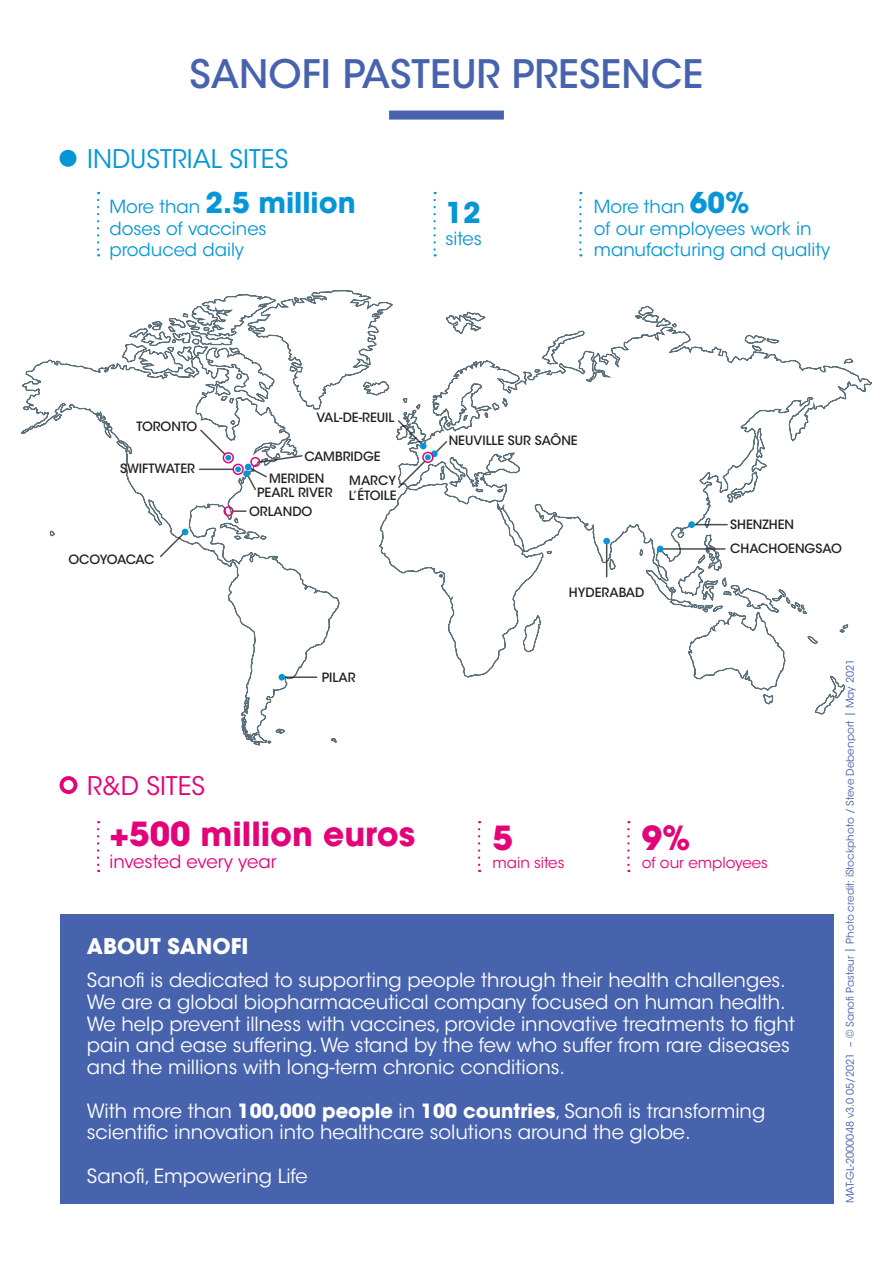
<style>
.page{position:relative;width:893px;height:1263px;background:#fff}
.page>*{position:absolute;margin:0;border:0;box-sizing:border-box;transform-origin:0 0}
.t1{font:500 39px "ITC Avant Garde Std";color:#4863ae}
.t2{font:700 33px "ITC Avant Garde Std";color:#e40278}
.t3{font:700 28.5px "ITC Avant Garde Std";color:#0696d7}
.NOMS_PAYS{font:25.5px "ITC Avant Garde Std";color:#0696d7}
.NOMS_PAYS-2{font:25.5px "ITC Avant Garde Std";color:#e40278}
.t4{font:700 21.45px "ITC Avant Garde Std";color:#fff}
.t5{font:19.5px/21.8px "ITC Avant Garde Std";color:#fff}
.t6{font:18px/21.6px "ITC Avant Garde Std";color:#0696d7}
.t7{font:18px "ITC Avant Garde Std";color:#e40278}
.t8{font:15px "ITC Avant Garde Std";color:#e40278}
.NOMS_PAYS-3{font:500 12.75px "ITC Avant Garde Std";color:#231f20}
.NOMS_PAYS-4{font:500 12.75px "ITC Avant Garde Std";letter-spacing:-.045em;color:#231f20}
.Txt_Key_Facts{font:10.5px "ITC Avant Garde Std";color:#4863ae}
.s1{font-weight:400;font-size:18px}
.s2{font-weight:700;font-size:28.5px}
.s3{font-weight:700}
</style>
<div class="page">
<div style="left:60px;top:914px;width:773px;height:289px;background:#4863ae"></div>
<div style="left:60px;top:150px;width:17px;height:17px;background:#0696d7;border-radius:50%"></div>
<div style="left:60px;top:776px;width:17px;height:18px;border:4px solid #e40278;border-radius:50%"></div>
<svg style="left:97px;top:200px;width:2px;height:56px"></svg>
<svg style="left:433px;top:200px;width:3px;height:56px"></svg>
<svg style="left:579px;top:200px;width:2px;height:56px"></svg>
<svg style="left:478px;top:829px;width:2px;height:43px"></svg>
<svg style="left:97px;top:829px;width:2px;height:43px"></svg>
<svg style="left:627px;top:829px;width:2px;height:43px"></svg>
<div style="left:389px;top:111px;width:115px;height:9px;background:#4863ae"></div>
<svg style="left:21px;top:290px;width:851px;height:456px"></svg>
<svg style="left:159px;top:529px;width:29px;height:29px"></svg>
<hr style="left:285px;top:676px;width:32px;height:2px;background:#231f20">
<svg style="left:279px;top:674px;width:6px;height:6px"></svg>
<svg style="left:234px;top:510px;width:12px;height:2px"></svg>
<div style="left:223px;top:506px;width:11px;height:10px;border:2px solid #e40278;border-radius:50%"></div>
<svg style="left:199px;top:428px;width:105px;height:63px"></svg>
<div style="left:245px;top:464px;width:7px;height:6px;background:#0696d7;border-radius:50%"></div>
<svg style="left:397px;top:419px;width:52px;height:70px"></svg>
<hr style="left:606px;top:544px;width:1px;height:33px;background:#231f20">
<hr style="left:662px;top:548px;width:63px;height:2px;background:#231f20">
<div style="left:657px;top:546px;width:7px;height:6px;background:#0696d7;border-radius:50%"></div>
<hr style="left:695px;top:524px;width:32px;height:1px;background:#231f20">
<div style="left:688px;top:521px;width:7px;height:7px;background:#0696d7;border-radius:50%"></div>
<div style="left:603px;top:538px;width:7px;height:6px;background:#0696d7;border-radius:50%"></div>
<p class="t1" style="left:190px;top:50px;width:515px">SANOFI PASTEUR PRESENCE</p>
<p class="NOMS_PAYS" style="left:87px;top:143px;width:203px">INDUSTRIAL SITES</p>
<p class="t3" style="left:109px;top:184px;width:248px"><span class="s1">More than</span> 2.5 million</p>
<p class="t6" style="left:109px;top:218px;width:159px">doses of vaccines produced daily</p>
<p class="t3" style="left:445px;top:194px;width:37px">12</p>
<p class="t6" style="left:445px;top:227px;width:38px">sites</p>
<p class="t6" style="left:594px;top:196px;width:238px">More than <span class="s2">60%<br></span>of our employees work in manufacturing and quality</p>
<p class="NOMS_PAYS-3" style="left:137px;top:419px;width:62px">TORONTO</p>
<p class="NOMS_PAYS-3" style="left:120px;top:460px;width:76px">SWIFTWATER</p>
<p class="NOMS_PAYS-4" style="left:68px;top:551px;width:88px">OCOYOACAC</p>
<p class="NOMS_PAYS-3" style="left:317px;top:409px;width:79px">VAL-DE-REUIL</p>
<p class="NOMS_PAYS-3" style="left:304px;top:448px;width:78px">CAMBRIDGE</p>
<p class="NOMS_PAYS-3" style="left:269px;top:470px;width:57px">MERIDEN</p>
<p class="NOMS_PAYS-3" style="left:257px;top:485px;width:77px">PEARL RIVER</p>
<p class="NOMS_PAYS-3" style="left:249px;top:503px;width:65px">ORLANDO</p>
<p class="NOMS_PAYS-3" style="left:349px;top:473px;width:48px">MARCY</p>
<p class="NOMS_PAYS-3" style="left:349px;top:488px;width:49px">L’ÉTOILE</p>
<p class="NOMS_PAYS-3" style="left:449px;top:432px;width:131px">NEUVILLE SUR SAÔNE</p>
<p class="NOMS_PAYS-3" style="left:569px;top:584px;width:77px">HYDERABAD</p>
<p class="NOMS_PAYS-3" style="left:730px;top:517px;width:65px">SHENZHEN</p>
<p class="NOMS_PAYS-3" style="left:730px;top:540px;width:113px">CHACHOENGSAO</p>
<p class="NOMS_PAYS-2" style="left:87px;top:770px;width:120px">R&amp;D SITES</p>
<p class="NOMS_PAYS-3" style="left:322px;top:669px;width:35px">PILAR</p>
<p class="t2" style="left:109px;top:813px;width:307px">+500 million euros</p>
<p class="t7" style="left:109px;top:850px;width:169px">invested every year</p>
<p class="t2" style="left:492px;top:816px;width:22px">5</p>
<p class="t8" style="left:492px;top:853px;width:73px">main sites</p>
<p class="t2" style="left:642px;top:816px;width:50px">9%</p>
<p class="t8" style="left:642px;top:853px;width:128px">of our employees</p>
<p class="t4" style="left:87px;top:932px;width:163px">ABOUT SANOFI</p>
<p class="t5" style="left:87px;top:969px;width:710px">Sanofi is dedicated to supporting people through their health challenges.<br>We are a global biopharmaceutical company focused on human health.<br>We help prevent illness with vaccines, provide innovative treatments to fight pain and ease suffering. We stand by the few who suffer from rare diseases and the millions with long-term chronic conditions.</p>
<p class="t5" style="left:87px;top:1100px;width:680px">With more than <span class="s3">100,000 people</span> in <span class="s3">100 countries</span>, Sanofi is transforming scientific innovation into healthcare solutions around the globe.</p>
<p class="t5" style="left:87px;top:1165px;width:222px">Sanofi, Empowering Life</p>
<p class="Txt_Key_Facts" style="left:844px;top:1203px;width:546px;rotate:-90deg">MAT-GL-2000048 v3.0 05/2021 – © Sanofi Pasteur | Photo credit: iStockphoto / Steve Debenport | May 2021</p>
</div>
